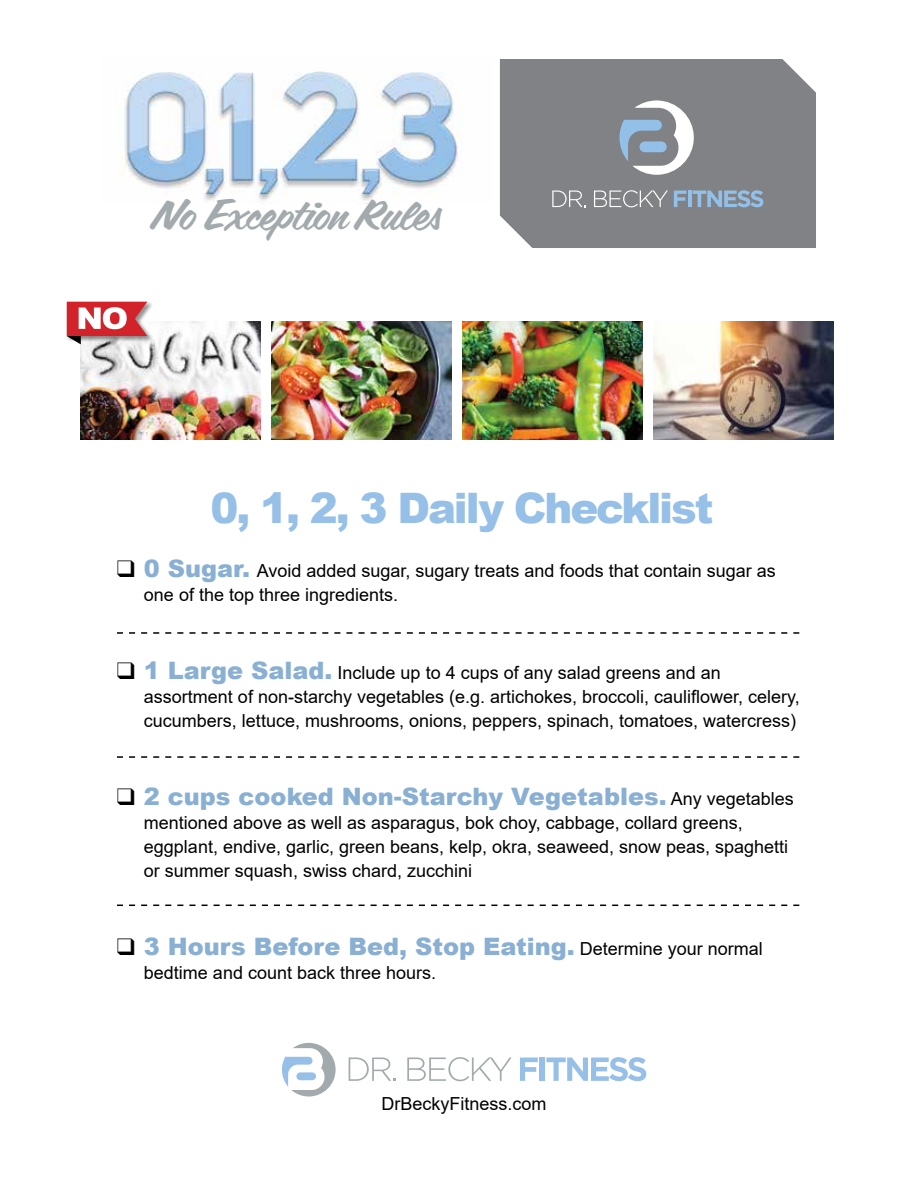
<style>
.page{position:relative;width:918px;height:1188px;background:#fff}
.page>*{position:absolute;margin:0;border:0;box-sizing:border-box;transform-origin:0 0}
.t1{font:900 42px "Arial";letter-spacing:-.05em;color:#96c0e7}
.t2{font:42px "Coffee Service";color:#a3aaad}
.t3{font:900 24px "Arial";color:#89afd3}
.t4{font:18px/24px "Arial";color:#000}
.s1{font-weight:900;font-size:24px;color:#89afd3}
.s2{color:#000}
.s3{font-weight:400;font-size:18px;color:#000}
</style>
<div class="page">
<svg style="left:282px;top:1043px;width:54px;height:53px"></svg>
<svg style="left:349px;top:1058px;width:47px;height:23px"></svg>
<svg style="left:407px;top:1057px;width:105px;height:24px"></svg>
<svg style="left:520px;top:1058px;width:18px;height:23px"></svg>
<div style="left:540px;top:1058px;width:5px;height:23px;background:#96c0e7"></div>
<svg style="left:546px;top:1057px;width:100px;height:24px"></svg>
<img style="left:120px;top:71px;width:338px;height:130px">
<div style="left:500px;top:59px;width:316px;height:189px;background:#808285"></div>
<svg style="left:620px;top:100px;width:74px;height:75px"></svg>
<svg style="left:552px;top:191px;width:34px;height:16px"></svg>
<svg style="left:594px;top:190px;width:74px;height:17px"></svg>
<svg style="left:674px;top:191px;width:12px;height:16px"></svg>
<hr style="left:688px;top:191px;width:3px;height:16px;background:#92c0e9">
<svg style="left:693px;top:190px;width:70px;height:17px"></svg>
<img style="left:81px;top:321px;width:179px;height:119px">
<img style="left:272px;top:321px;width:179px;height:119px">
<img style="left:463px;top:321px;width:179px;height:119px">
<img style="left:654px;top:321px;width:179px;height:119px">
<div style="left:66px;top:301px;width:87px;height:41px;background:#000;opacity:.42"></div>
<svg style="left:67px;top:302px;width:80px;height:42px"></svg>
<svg style="left:117px;top:632px;width:682px;height:2px"></svg>
<svg style="left:117px;top:756px;width:682px;height:2px"></svg>
<svg style="left:117px;top:905px;width:682px;height:1px"></svg>
<h1 class="t2" style="left:153px;top:187px;width:290px">No Exception Rules</h1>
<h1 class="t1" style="left:211px;top:478px;width:504px">0, 1, 2, 3 Daily Checklist</h1>
<p class="t4" style="left:144px;top:559px;width:633px;text-indent:-27px">❑ <span class="s1">0 Sugar.</span> Avoid added sugar, sugary treats and foods that contain sugar as one of the top three ingredients.</p>
<p class="t4" style="left:144px;top:661px;width:657px;text-indent:-27px">❑ <span class="s1">1 Large Salad.</span> Include up to 4 cups of any salad greens and an assortment of non-starchy vegetables (e.g. artichokes, broccoli, cauliflower, celery, cucumbers, lettuce, mushrooms, onions, peppers, spinach, tomatoes, watercress)</p>
<h2 class="t3" style="left:117px;top:779px;width:678px"><span class="s2">❑</span> 2 cups cooked Non-Starchy Vegetables. <span class="s3">Any vegetables</span></h2>
<p class="t4" style="left:144px;top:811px;width:646px">mentioned above as well as asparagus, bok choy, cabbage, collard greens, eggplant, endive, garlic, green beans, kelp, okra, seaweed, snow peas, spaghetti or summer squash, swiss chard, zucchini</p>
<h2 class="t3" style="left:117px;top:929px;width:647px"><span class="s2">❑</span> 3 Hours Before Bed, Stop Eating. <span class="s3">Determine your normal</span></h2>
<p class="t4" style="left:144px;top:961px;width:294px">bedtime and count back three hours.</p>
<p class="t4" style="left:382px;top:1091px;width:167px">DrBeckyFitness.com</p>
</div>
